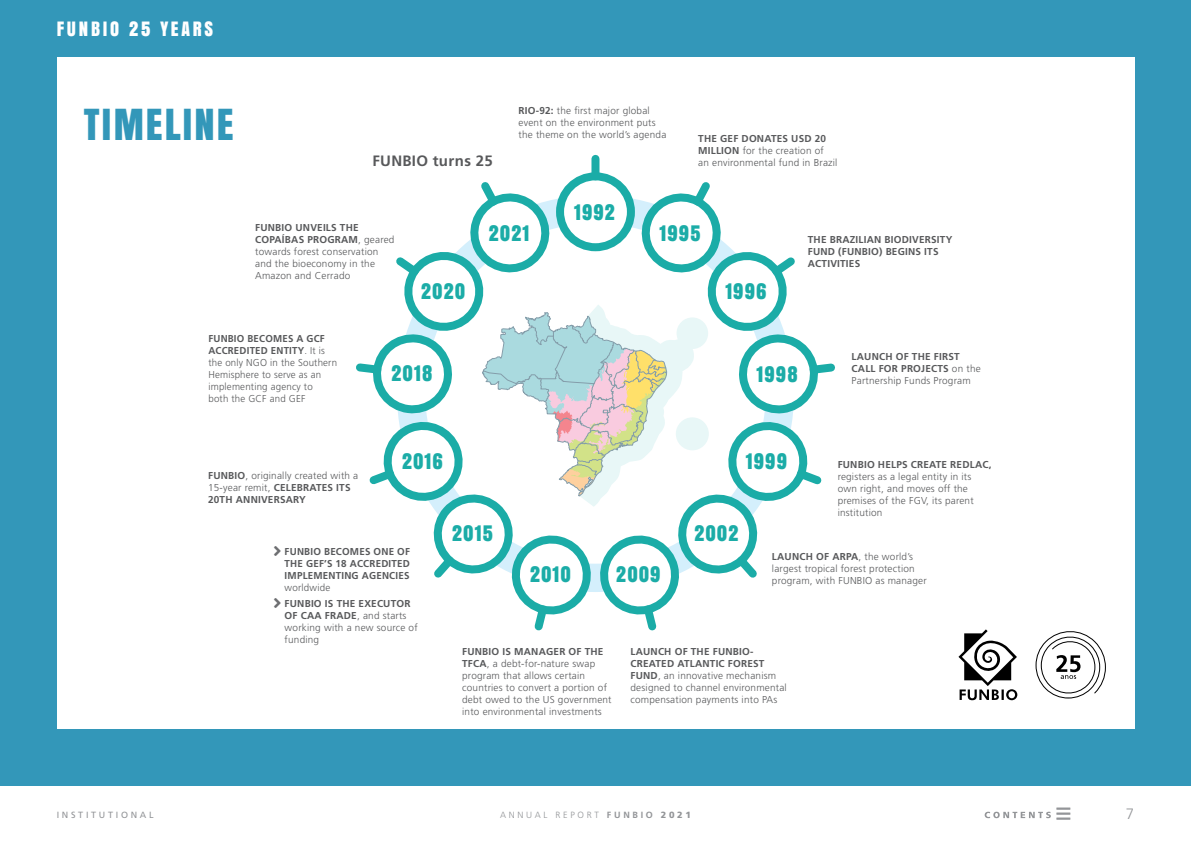
<style>
.page{position:relative;width:1191px;height:842px;background:#fff}
.page>*{position:absolute;margin:0;border:0;box-sizing:border-box;transform-origin:0 0}
.t1{font:40px "Anton";letter-spacing:.05em;color:#3397b9}
.t2{font:20px "Anton";letter-spacing:.05em;color:#1baca7}
.t3{font:18.5px "Anton";letter-spacing:.15em;color:#fff}
.t4{font:700 15px "Frutiger LT Std";letter-spacing:.02em;color:#58595b}
.t5{font:300 15px "Frutiger LT Std";color:#939598}
.t6{font:300 10px/12px "Frutiger LT Std";letter-spacing:.02em;color:#58595b}
.t7{font:700 10px/12px "Frutiger LT Std";letter-spacing:.02em;color:#58595b}
.t8{font:300 9px "Frutiger LT Std";letter-spacing:.3em;color:#939598}
.t9{font:9px "Frutiger LT Std";letter-spacing:.3em;color:#939598}
.s1{font-weight:700}
.s2{font-weight:300}
.s3{color:#6d6e71}
.s4{font-weight:900}
</style>
<div class="page">
<svg style="left:1056px;top:807px;width:14px;height:13px"></svg>
<svg style="left:984px;top:812px;width:66px;height:6px"></svg>
<div style="left:0;top:0;width:1191px;height:785px;background:#3397b9"></div>
<div style="left:57px;top:57px;width:1077px;height:672px;background:#fff"></div>
<svg style="left:1035px;top:631px;width:71px;height:68px"></svg>
<svg style="left:958px;top:629px;width:59px;height:71px"></svg>
<div style="left:591px;top:159px;width:8px;height:17px;background:#1baca7"></div>
<svg style="left:356px;top:175px;width:479px;height:456px"></svg>
<h3 class="t3" style="left:57px;top:14px;width:158px">FUNBIO 25 YEARS</h3>
<h1 class="t1" style="left:84px;top:93px;width:151px">TIMELINE</h1>
<h3 class="t4" style="left:372px;top:152px;width:122px">FUNBIO turns 25</h3>
<p class="t6" style="left:518px;top:105px;width:149px"><span class="s1">RIO-92:</span> the first major global event on the environment puts the theme on the world’s agenda</p>
<h2 class="t2" style="left:574px;top:196px;width:42px">1992</h2>
<p class="t6" style="left:698px;top:133px;width:141px"><span class="s1">THE GEF DONATES USD 20<br>MILLION</span> for the creation of<br>an environmental fund in Brazil</p>
<p class="t6" style="left:255px;top:222px;width:141px"><span class="s1">FUNBIO UNVEILS THE<br>COPAÍBAS PROGRAM</span>, geared towards forest conservation and the bioeconomy in the<br>Amazon and Cerrado</p>
<h2 class="t2" style="left:421px;top:276px;width:46px">2020</h2>
<h2 class="t2" style="left:489px;top:217px;width:42px">2021</h2>
<h2 class="t2" style="left:659px;top:217px;width:42px">1995</h2>
<h2 class="t2" style="left:725px;top:276px;width:43px">1996</h2>
<p class="t7" style="left:808px;top:234px;width:146px">THE BRAZILIAN BIODIVERSITY<br>FUND (FUNBIO) BEGINS ITS<br>ACTIVITIES</p>
<p class="t6" style="left:208px;top:333px;width:130px"><span class="s1">FUNBIO BECOMES A GCF<br>ACCREDITED ENTITY</span>. It is the only NGO in the Southern<br>Hemisphere to serve as an implementing agency to<br>both the GCF and GEF</p>
<h2 class="t2" style="left:391px;top:358px;width:42px">2018</h2>
<h2 class="t2" style="left:756px;top:358px;width:43px">1998</h2>
<p class="t7" style="left:851px;top:351px;width:131px">LAUNCH OF THE FIRST<br>CALL FOR PROJECTS <span class="s2">on the<br>Partnership Funds Program</span></p>
<p class="t6" style="left:208px;top:470px;width:152px"><span class="s1">FUNBIO</span>, originally created with a<br>15-year remit, <span class="s1">CELEBRATES ITS<br>20TH ANNIVERSARY</span></p>
<h2 class="t2" style="left:402px;top:445px;width:42px">2016</h2>
<p class="t7" style="left:285px;top:546px;width:127px;text-align:justify;text-indent:-11px"><span class="s3">■●▼</span> FUNBIO BECOMES ONE OF THE GEF’S 18 ACCREDITED IMPLEMENTING AGENCIES</p>
<p class="t6" style="left:285px;top:582px;width:47px">worldwide</p>
<p class="t6" style="left:285px;top:598px;width:135px;text-indent:-11px"><span class="s3">■●▼</span> <span class="s1">FUNBIO IS THE EXECUTOR<br>OF CAA FRADE</span>, and starts working with a new source of funding</p>
<h2 class="t2" style="left:452px;top:518px;width:42px">2015</h2>
<h2 class="t2" style="left:530px;top:559px;width:42px">2010</h2>
<h2 class="t2" style="left:616px;top:559px;width:46px">2009</h2>
<h2 class="t2" style="left:694px;top:518px;width:46px">2002</h2>
<h2 class="t2" style="left:746px;top:445px;width:43px">1999</h2>
<p class="t7" style="left:837px;top:459px;width:155px">FUNBIO HELPS CREATE REDLAC,</p>
<p class="t6" style="left:837px;top:471px;width:138px">registers as a legal entity in its own right, and moves off the premises of the FGV, its parent institution</p>
<p class="t6" style="left:772px;top:551px;width:156px"><span class="s1">LAUNCH OF ARPA</span>, the world’s largest tropical forest protection program, with FUNBIO as manager</p>
<p class="t6" style="left:462px;top:646px;width:151px"><span class="s1">FUNBIO IS MANAGER OF THE<br>TFCA</span>, a debt-for-nature swap program that allows certain countries to convert a portion of debt owed to the US government into environmental investments</p>
<p class="t6" style="left:630px;top:646px;width:158px"><span class="s1">LAUNCH OF THE FUNBIO-<br>CREATED ATLANTIC FOREST<br>FUND</span>, an innovative mechanism designed to channel environmental compensation payments into PAs</p>
<p class="t9" style="left:57px;top:810px;width:98px">INSTITUTIONAL</p>
<p class="t8" style="left:500px;top:810px;width:192px">ANNUAL REPORT <span class="s1">FUNBIO</span> <span class="s4">2021</span></p>
<h3 class="t5" style="left:1126px;top:805px;width:10px">7</h3>
</div>
